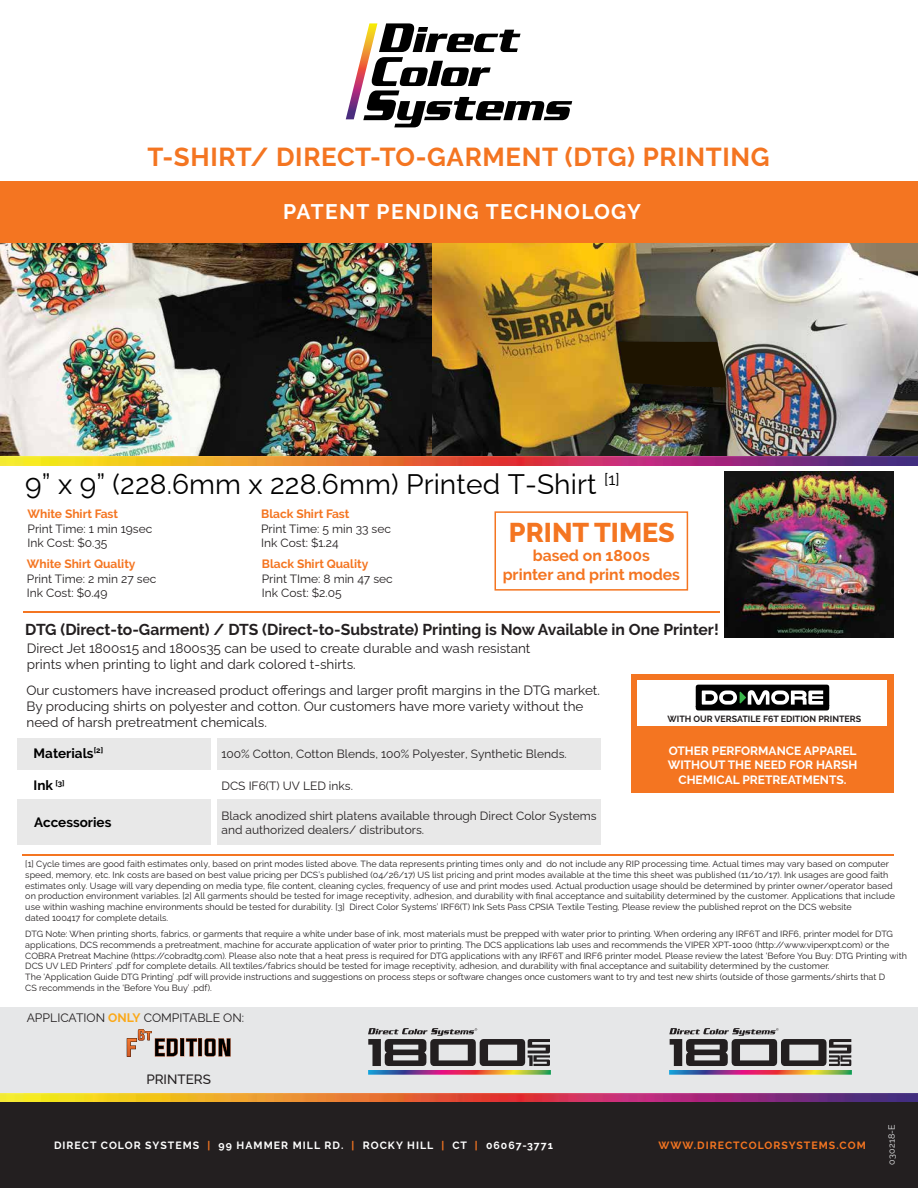
<style>
.page{position:relative;width:918px;height:1188px;background:#fff}
.page>*{position:absolute;margin:0;border:0;box-sizing:border-box;transform-origin:0 0}
.t1{font:28.2px "Raleway";letter-spacing:.005em;color:#010101}
.t2{font:800 27px "Raleway";color:#f47521}
.t3{font:700 25.95px "Raleway";letter-spacing:.025em;color:#f47521}
.t4{font:700 21px "Raleway";letter-spacing:.065em;color:#fff}
.t5{font:700 15.75px "Raleway";color:#231f20}
.t6{font:700 15.75px/18.9px "Raleway";color:#f47521;text-align:center}
.t7{font:13.5px/16.2px "Raleway";color:#231f20}
.t8{font:700 13.5px "Raleway";color:#000}
.t9{font:500 13.5px "Raleway";color:#231f20}
.t10{font:12.3px "Raleway";color:#231f20}
.t11{font:12px/14.4px "Raleway";color:#231f20}
.t12{font:700 12px/14.4px "Raleway";color:#fff;text-align:center}
.t13{font:700 12px "Raleway";color:#f47521}
.t14{font:700 10.5px "Raleway";letter-spacing:.1em;color:#fff}
.t15{font:700 10.5px "Raleway";letter-spacing:.1em;color:#f47521}
.t16{font:9px/10.8px "Raleway";color:#231f20}
.t17{font:700 9px "Raleway";color:#231f20}
.t18{font:9px "Raleway";letter-spacing:.025em;color:#e6e7e8}
.s1{font-weight:700;color:#fba919}
.s2{color:#f47521}
</style>
<div class="page">
<div style="left:0;top:1007px;width:918px;height:86px;background:#e6e7e8"></div>
<hr style="left:23px;top:611px;width:697px;height:2px;background:#f47521">
<hr style="left:22px;top:854px;width:872px;height:1px;background:#f47521">
<img style="left:0;top:1093px;width:918px;height:10px">
<div style="left:0;top:1103px;width:918px;height:85px;background:#231f20"></div>
<div style="left:0;top:181px;width:918px;height:63px;background:#f47521"></div>
<div style="left:631px;top:674px;width:263px;height:118px;background:#f47521"></div>
<div style="left:638px;top:681px;width:249px;height:45px;background:#fff"></div>
<svg style="left:695px;top:684px;width:135px;height:27px"></svg>
<div style="left:217px;top:799px;width:384px;height:46px;background:#e8e8e8"></div>
<div style="left:18px;top:799px;width:193px;height:46px;background:#e8e8e8"></div>
<div style="left:217px;top:738px;width:384px;height:32px;background:#e8e8e8"></div>
<div style="left:18px;top:738px;width:193px;height:32px;background:#e8e8e8"></div>
<img style="left:432px;top:244px;width:486px;height:212px">
<div style="left:495px;top:511px;width:193px;height:80px;border:2px solid #f47521"></div>
<svg style="left:180px;top:1038px;width:4px;height:19px"></svg>
<svg style="left:186px;top:1038px;width:11px;height:19px"></svg>
<svg style="left:198px;top:1038px;width:4px;height:19px"></svg>
<svg style="left:205px;top:1038px;width:26px;height:19px"></svg>
<svg style="left:127px;top:1029px;width:51px;height:28px"></svg>
<img style="left:0;top:244px;width:432px;height:212px">
<img style="left:725px;top:471px;width:169px;height:166px">
<svg style="left:346px;top:23px;width:226px;height:104px"></svg>
<img style="left:0;top:456px;width:918px;height:10px">
<img style="left:669px;top:1070px;width:182px;height:5px">
<svg style="left:669px;top:1028px;width:182px;height:38px"></svg>
<img style="left:368px;top:1070px;width:182px;height:5px">
<svg style="left:368px;top:1028px;width:182px;height:38px"></svg>
<svg style="left:619px;top:342px;width:107px;height:46px;background:#261c07"></svg>
<h3 class="t3" style="left:148px;top:142px;width:624px">T-SHIRT/ DIRECT-TO-GARMENT (DTG) PRINTING</h3>
<h3 class="t4" style="left:283px;top:200px;width:359px">PATENT PENDING TECHNOLOGY</h3>
<h1 class="t1" style="left:25px;top:462px;width:596px">9” x 9” (228.6mm x 228.6mm) Printed T-Shirt <sup>[1]</sup></h1>
<h3 class="t13" style="left:28px;top:507px;width:92px">White Shirt Fast</h3>
<h3 class="t11" style="left:28px;top:520px;width:126px">Print Time: 1 min 19sec<br>Ink Cost: $0.35</h3>
<h3 class="t13" style="left:27px;top:557px;width:110px">White Shirt Quality</h3>
<h3 class="t11" style="left:27px;top:570px;width:131px">Print Time: 2 min 27 sec<br>Ink Cost: $0.49</h3>
<h3 class="t13" style="left:261px;top:507px;width:90px">Black Shirt Fast</h3>
<h3 class="t11" style="left:261px;top:520px;width:131px">Print Time: 5 min 33 sec<br>Ink Cost: $1.24</h3>
<h3 class="t13" style="left:262px;top:557px;width:108px">Black Shirt Quality</h3>
<h3 class="t11" style="left:262px;top:570px;width:132px">Print TIme: 8 min 47 sec<br>Ink Cost: $2.05</h3>
<h2 class="t2" style="left:509px;top:517px;width:167px">PRINT TIMES</h2>
<h3 class="t6" style="left:503px;top:546px;width:179px">based on 1800s<br>printer and print modes</h3>
<h3 class="t5" style="left:25px;top:621px;width:695px">DTG (Direct-to-Garment) / DTS (Direct-to-Substrate) Printing is Now Available in One Printer!</h3>
<h3 class="t7" style="left:27px;top:639px;width:505px">Direct Jet 1800s15 and 1800s35 can be used to create durable and wash resistant prints when printing to light and dark colored t-shirts.</h3>
<h3 class="t7" style="left:26px;top:681px;width:575px">Our customers have increased product offerings and larger profit margins in the DTG market.<br>By producing shirts on polyester and cotton. Our customers have more variety without the need of harsh pretreatment chemicals.</h3>
<h3 class="t8" style="left:34px;top:745px;width:71px">Materials <sup>[2]</sup></h3>
<h3 class="t8" style="left:34px;top:778px;width:33px">Ink <sup>[3]</sup></h3>
<h3 class="t8" style="left:34px;top:815px;width:79px">Accessories</h3>
<h3 class="t11" style="left:222px;top:746px;width:347px">100% Cotton, Cotton Blends, 100% Polyester, Synthetic Blends.</h3>
<h3 class="t11" style="left:222px;top:777px;width:133px">DCS IF6(T) UV LED inks.</h3>
<h3 class="t11" style="left:222px;top:807px;width:377px">Black anodized shirt platens available through Direct Color Systems and authorized dealers/ distributors.</h3>
<p class="t17" style="left:668px;top:713px;width:195px">WITH OUR VERSATILE F6T EDITION PRINTERS</p>
<h3 class="t12" style="left:668px;top:743px;width:191px">OTHER PERFORMANCE APPAREL<br>WITHOUT THE NEED FOR HARSH<br>CHEMICAL PRETREATMENTS.</h3>
<p class="t16" style="left:25px;top:857px;width:871px">[1] Cycle times are good faith estimates only, based on print modes listed above. The data represents printing times only and do not include any RIP processing time. Actual times may vary based on computer speed, memory, etc. Ink costs are based on best value pricing per DCS’s published (04/26/17) US list pricing and print modes available at the time this sheet was published (11/10/17). Ink usages are good faith estimates only. Usage will vary depending on media type, file content, cleaning cycles, frequency of use and print modes used. Actual production usage should be determined by printer owner/operator based on production environment variables. [2] All garments should be tested for image receptivity, adhesion, and durability with final acceptance and suitability determined by the customer. Applications that include use within washing machine environments should be tested for durability. [3] Direct Color Systems’ IRF6(T) Ink Sets Pass CPSIA Textile Testing, Please review the published reprot on the DCS website<br>dated 100417 for complete details.</p>
<p class="t16" style="left:25px;top:928px;width:883px">DTG Note: When printing shorts, fabrics, or garments that require a white under base of ink, most materials must be prepped with water prior to printing. When ordering any IRF6T and IRF6, printer model for DTG applications, DCS recommends a pretreatment, machine for accurate application of water prior to printing. The DCS applications lab uses and recommends the VIPER XPT-1000 (http://www.viperxpt.com) or the COBRA Pretreat Machine (https://cobradtg.com). Please also note that a heat press is required for DTG applications with any IRF6T and IRF6 printer model. Please review the latest ‘Before You Buy: DTG Printing with DCS UV LED Printers’ .pdf for complete details. All textiles/fabrics should be tested for image receptivity, adhesion, and durability with final acceptance and suitability determined by the customer.<br>The ‘Application Guide DTG Printing’ .pdf will provide instructions and suggestions on process steps or software changes once customers want to try and test new shirts (outside of those garments/shirts that D<br>CS recommends in the ‘Before You Buy’ .pdf).</p>
<h3 class="t10" style="left:27px;top:1008px;width:219px">APPLICATION <span class="s1">ONLY</span> COMPITABLE ON:</h3>
<h3 class="t9" style="left:146px;top:1068px;width:66px">PRINTERS</h3>
<p class="t14" style="left:54px;top:1139px;width:501px">DIRECT COLOR SYSTEMS <span class="s2">|</span> 99 HAMMER MILL RD. <span class="s2">|</span> ROCKY HILL <span class="s2">|</span> CT <span class="s2">|</span> 06067-3771</p>
<p class="t15" style="left:658px;top:1139px;width:209px">WWW.DIRECTCOLORSYSTEMS.COM</p>
<p class="t18" style="left:884px;top:1165px;width:42px;rotate:-90deg">030218-E</p>
</div>
